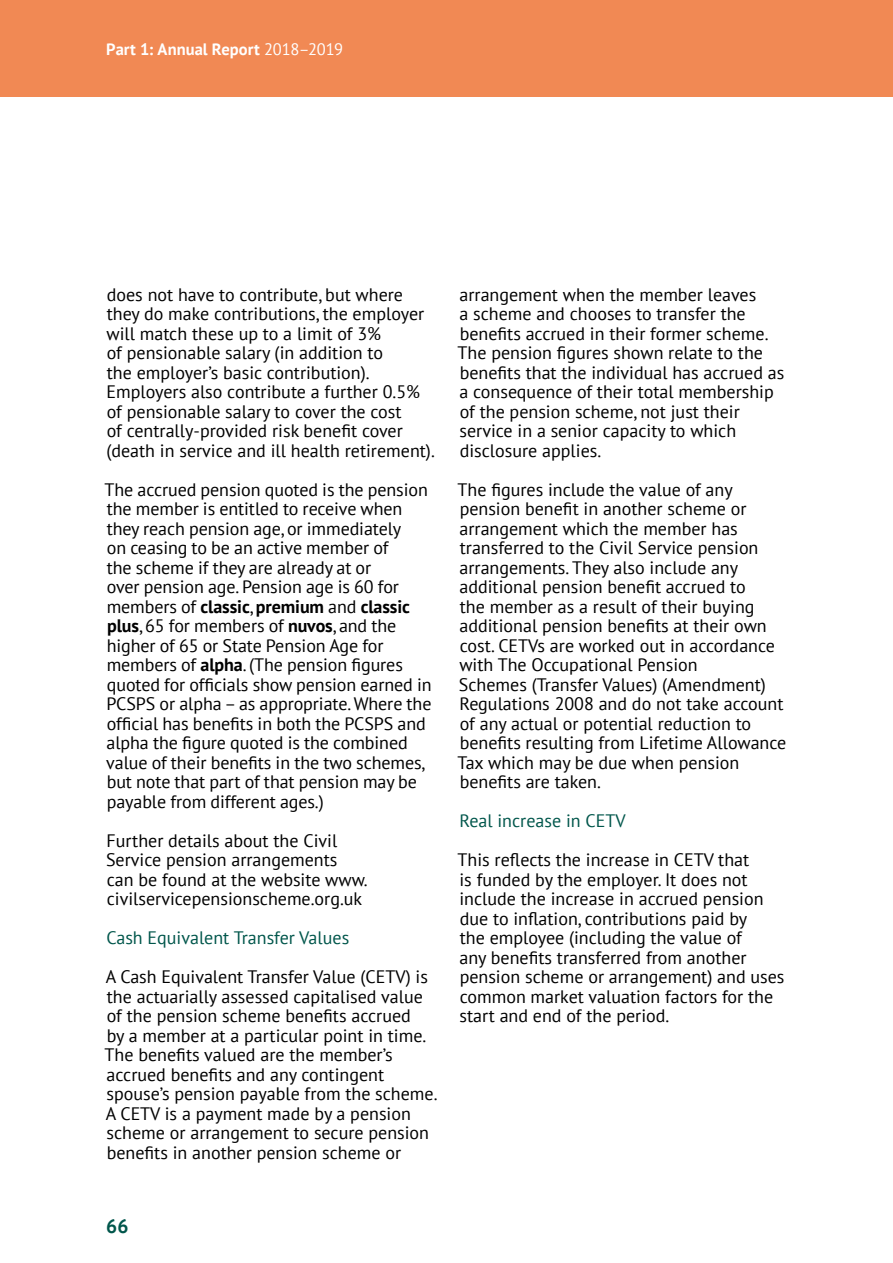
<style>
.page{position:relative;width:893px;height:1263px;background:#fff}
.page>*{position:absolute;margin:0;border:0;box-sizing:border-box;transform-origin:0 0}
.t1{font:700 19.5px "PT Sans";color:#00564b}
.Body_text_12_13{font:18px/19.5px "PT Sans";color:#000}
.H5_-_Sub_Sub{font:18px "PT Sans";color:#00564b}
.t2{font:700 16.5px "PT Sans";color:#fff}
.s1{font-weight:400}
.s2{font-weight:700}
</style>
<div class="page">
<div style="left:0;top:0;width:893px;height:97px;background:#f18954"></div>
<p class="t2" style="left:106px;top:38px;width:238px">Part 1: Annual Report <span class="s1">2018–2019</span></p>
<p class="Body_text_12_13" style="left:106px;top:284px;width:330px">does not have to contribute, but where they do make contributions, the employer will match these up to a limit of 3%<br>of pensionable salary (in addition to<br>the employer’s basic contribution).<br>Employers also contribute a further 0.5% of pensionable salary to cover the cost<br>of centrally-provided risk benefit cover (death in service and ill health retirement).</p>
<p class="Body_text_12_13" style="left:105px;top:479px;width:328px">The accrued pension quoted is the pension the member is entitled to receive when they reach pension age, or immediately<br>on ceasing to be an active member of<br>the scheme if they are already at or<br>over pension age. Pension age is 60 for members of <span class="s2">classic</span>, <span class="s2">premium</span> and <span class="s2">classic plus</span>, 65 for members of <span class="s2">nuvos</span>, and the higher of 65 or State Pension Age for members of <span class="s2">alpha</span>. (The pension figures quoted for officials show pension earned in PCSPS or alpha – as appropriate. Where the official has benefits in both the PCSPS and alpha the figure quoted is the combined value of their benefits in the two schemes, but note that part of that pension may be payable from different ages.)</p>
<p class="Body_text_12_13" style="left:106px;top:830px;width:263px">Further details about the Civil<br>Service pension arrangements can be found at the website www. civilservicepensionscheme.org.uk</p>
<h5 class="H5_-_Sub_Sub" style="left:106px;top:926px;width:244px">Cash Equivalent Transfer Values</h5>
<p class="Body_text_12_13" style="left:105px;top:967px;width:334px">A Cash Equivalent Transfer Value (CETV) is the actuarially assessed capitalised value of the pension scheme benefits accrued<br>by a member at a particular point in time.<br>The benefits valued are the member’s accrued benefits and any contingent spouse’s pension payable from the scheme.<br>A CETV is a payment made by a pension scheme or arrangement to secure pension benefits in another pension scheme or</p>
<p class="Body_text_12_13" style="left:458px;top:284px;width:328px">arrangement when the member leaves<br>a scheme and chooses to transfer the benefits accrued in their former scheme.<br>The pension figures shown relate to the benefits that the individual has accrued as a consequence of their total membership of the pension scheme, not just their service in a senior capacity to which disclosure applies.</p>
<p class="Body_text_12_13" style="left:458px;top:479px;width:330px">The figures include the value of any pension benefit in another scheme or arrangement which the member has transferred to the Civil Service pension arrangements. They also include any additional pension benefit accrued to<br>the member as a result of their buying additional pension benefits at their own cost. CETVs are worked out in accordance with The Occupational Pension<br>Schemes (Transfer Values) (Amendment)<br>Regulations 2008 and do not take account of any actual or potential reduction to benefits resulting from Lifetime Allowance Tax which may be due when pension benefits are taken.</p>
<h5 class="H5_-_Sub_Sub" style="left:459px;top:809px;width:168px">Real increase in CETV</h5>
<p class="Body_text_12_13" style="left:458px;top:850px;width:328px">This reflects the increase in CETV that<br>is funded by the employer. It does not include the increase in accrued pension due to inflation, contributions paid by<br>the employee (including the value of<br>any benefits transferred from another pension scheme or arrangement) and uses common market valuation factors for the start and end of the period.</p>
<p class="t1" style="left:106px;top:1213px;width:24px">66</p>
</div>
